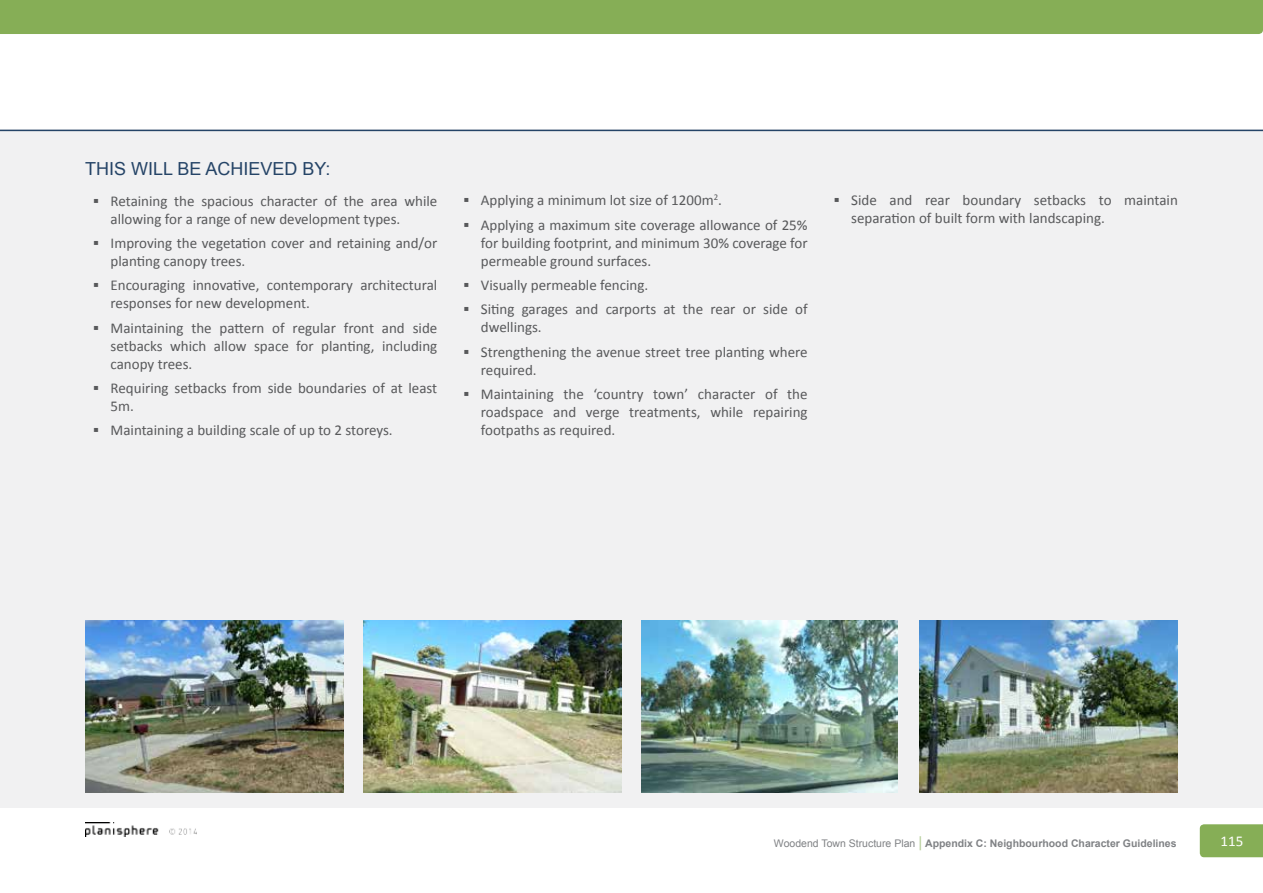
<style>
.page{position:relative;width:1263px;height:893px;background:#fff}
.page>*{position:absolute;margin:0;border:0;box-sizing:border-box;transform-origin:0 0}
.t1{font:18px "Arial";color:#254467}
.t2{font:15px/18px "Calibri";color:#58595b}
.t3{font:15px "Calibri";color:#fff}
.t4{font:700 10.5px "Arial";color:#808285}
.s1{font-family:"Garamond"}
.s2{font-weight:400}
.s3{font-weight:400;font-size:15px;color:#b6ce9a}
</style>
<div class="page">
<div style="left:0;top:129px;width:1263px;height:679px;background:#f1f1f2"></div>
<div style="left:1200px;top:824px;width:63px;height:33px;background:#86ae56"></div>
<img style="left:85px;top:822px;width:112px;height:14px">
<div style="left:0;top:0;width:1263px;height:34px;background:#86ae56"></div>
<hr style="left:0;top:130px;width:1263px;height:1px;background:#254467">
<img style="left:85px;top:620px;width:258px;height:172px">
<img style="left:920px;top:620px;width:258px;height:172px">
<img style="left:363px;top:620px;width:258px;height:172px">
<img style="left:641px;top:620px;width:257px;height:172px">
<p class="t1" style="left:85px;top:157px;width:247px">THIS WILL BE ACHIEVED BY:</p>
<p class="t2" style="left:111px;top:191px;width:328px;text-indent:-17px"><span class="s1">▪</span> Retaining the spacious character of the area while allowing for a range of new development types.</p>
<p class="t2" style="left:111px;top:233px;width:328px;text-indent:-17px"><span class="s1">▪</span> Improving the vegetation cover and retaining and/or planting canopy trees.</p>
<p class="t2" style="left:111px;top:276px;width:328px;text-indent:-17px"><span class="s1">▪</span> Encouraging innovative, contemporary architectural responses for new development.</p>
<p class="t2" style="left:111px;top:318px;width:328px;text-align:justify;text-indent:-17px"><span class="s1">▪</span> Maintaining the pattern of regular front and side setbacks which allow space for planting, including canopy trees.</p>
<p class="t2" style="left:111px;top:378px;width:328px;text-indent:-17px"><span class="s1">▪</span> Requiring setbacks from side boundaries of at least<br>5m.</p>
<p class="t2" style="left:94px;top:421px;width:301px"><span class="s1">▪</span> Maintaining a building scale of up to 2 storeys.</p>
<p class="t2" style="left:464px;top:190px;width:260px"><span class="s1">▪</span> Applying a minimum lot size of 1200m<sup>2</sup>.</p>
<p class="t2" style="left:481px;top:215px;width:328px;text-align:justify;text-indent:-17px"><span class="s1">▪</span> Applying a maximum site coverage allowance of 25% for building footprint, and minimum 30% coverage for permeable ground surfaces.</p>
<p class="t2" style="left:464px;top:275px;width:186px"><span class="s1">▪</span> Visually permeable fencing.</p>
<p class="t2" style="left:481px;top:300px;width:328px;text-indent:-17px"><span class="s1">▪</span> Siting garages and carports at the rear or side of dwellings.</p>
<p class="t2" style="left:481px;top:342px;width:328px;text-indent:-17px"><span class="s1">▪</span> Strengthening the avenue street tree planting where required.</p>
<p class="t2" style="left:481px;top:384px;width:328px;text-align:justify;text-indent:-17px"><span class="s1">▪</span> Maintaining the ‘country town’ character of the roadspace and verge treatments, while repairing footpaths as required.</p>
<p class="t2" style="left:851px;top:190px;width:328px;text-indent:-17px"><span class="s1">▪</span> Side and rear boundary setbacks to maintain separation of built form with landscaping.</p>
<p class="t4" style="left:774px;top:837px;width:404px"><span class="s2">Woodend Town Structure Plan</span> <span class="s3">|</span> Appendix C: Neighbourhood Character Guidelines</p>
<p class="t3" style="left:1220px;top:832px;width:24px">115</p>
</div>
